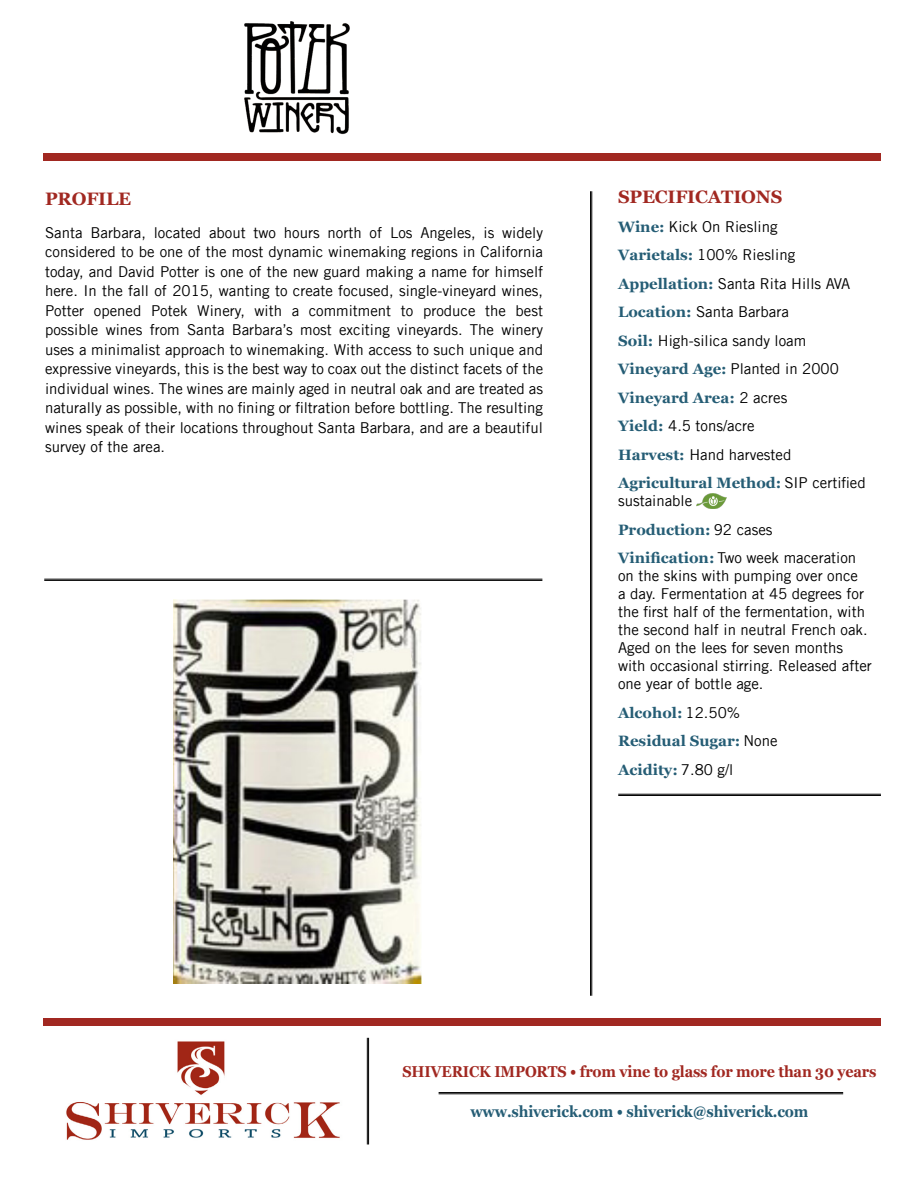
<style>
.page{position:relative;width:918px;height:1188px;background:#fff}
.page>*{position:absolute;margin:0;border:0;box-sizing:border-box;transform-origin:0 0}
.t1{font:700 18px "Georgia";letter-spacing:-.01em;color:#a12821}
.t2{font:700 15.75px "Georgia";letter-spacing:-.01em;color:#a12821;scale:.91 1}
.t3{font:700 15.75px "Georgia";letter-spacing:-.01em;color:#255d75;scale:.91 1}
.t4{font:15px/19.5px "Trade Gothic LT";color:#000}
.t5{font:700 15px/28.5px "Georgia";color:#255d75}
.s1{font-family:"Georgia";font-weight:700;color:#255d75}
.s2{font-family:"Trade Gothic LT";font-weight:400;color:#000}
</style>
<div class="page">
<img style="left:244px;top:21px;width:106px;height:114px">
<img style="left:174px;top:600px;width:248px;height:383px">
<hr style="left:618px;top:794px;width:263px;height:1px;background:#000">
<hr style="left:618px;top:795px;width:263px;height:1px;background:#000">
<hr style="left:439px;top:1092px;width:404px;height:1px;background:#000">
<hr style="left:439px;top:1094px;width:404px;height:1px;background:#000">
<img style="left:696px;top:494px;width:31px;height:14px">
<div style="left:44px;top:153px;width:837px;height:7px;background:#a12821"></div>
<hr style="left:44px;top:579px;width:498px;height:1px;background:#000">
<hr style="left:44px;top:580px;width:498px;height:1px;background:#000">
<div style="left:44px;top:1018px;width:837px;height:7px;background:#a12821"></div>
<img style="left:66px;top:1041px;width:274px;height:99px">
<hr style="left:590px;top:191px;width:1px;height:805px;background:#000">
<hr style="left:592px;top:191px;width:1px;height:805px;background:#000">
<hr style="left:367px;top:1038px;width:1px;height:106px;background:#000">
<hr style="left:368px;top:1038px;width:1px;height:106px;background:#000">
<p class="t1" style="left:45px;top:185px;width:88px">PROFILE</p>
<p class="t4" style="left:45px;top:223px;width:500px;text-align:justify">Santa Barbara, located about two hours north of Los Angeles, is widely considered to be one of the most dynamic winemaking regions in California today, and David Potter is one of the new guard making a name for himself here. In the fall of 2015, wanting to create focused, single-vineyard wines, Potter opened Potek Winery, with a commitment to produce the best possible wines from Santa Barbara’s most exciting vineyards. The winery uses a minimalist approach to winemaking. With access to such unique and expressive vineyards, this is the best way to coax out the distinct facets of the individual wines. The wines are mainly aged in neutral oak and are treated as naturally as possible, with no fining or filtration before bottling. The resulting wines speak of their locations throughout Santa Barbara, and are a beautiful survey of the area.</p>
<p class="t1" style="left:618px;top:184px;width:166px">SPECIFICATIONS</p>
<p class="t4" style="left:618px;top:212px;width:234px;line-height:28.5px"><span class="s1">Wine:</span> Kick On Riesling<br><span class="s1">Varietals:</span> 100% Riesling<br><span class="s1">Appellation:</span> Santa Rita Hills AVA<br><span class="s1">Location:</span> Santa Barbara<br><span class="s1">Soil:</span> High-silica sandy loam<br><span class="s1">Vineyard Age:</span> Planted in 2000</p>
<p class="t5" style="left:618px;top:383px;width:171px">Vineyard Area: <span class="s2">2 acres</span></p>
<p class="t4" style="left:618px;top:412px;width:175px;line-height:28.5px"><span class="s1">Yield:</span> 4.5 tons/acre<br><span class="s1">Harvest:</span> Hand harvested</p>
<p class="t5" style="left:618px;top:468px;width:249px">Agricultural Method: <span class="s2">SIP certified</span></p>
<p class="t4" style="left:618px;top:491px;width:76px">sustainable</p>
<p class="t5" style="left:618px;top:515px;width:156px">Production: <span class="s2">92 cases</span></p>
<p class="t4" style="left:618px;top:549px;width:255px;line-height:18px"><span class="s1">Vinification:</span> Two week maceration on the skins with pumping over once<br>a day. Fermentation at 45 degrees for the first half of the fermentation, with the second half in neutral French oak.<br>Aged on the lees for seven months with occasional stirring. Released after one year of bottle age.</p>
<p class="t5" style="left:618px;top:698px;width:161px">Alcohol: <span class="s2">12.50%<br></span>Residual Sugar: <span class="s2">None<br></span>Acidity: <span class="s2">7.80 g/l</span></p>
<p class="t2" style="left:402px;top:1060px;width:523px">SHIVERICK IMPORTS • from vine to glass for more than 30 years</p>
<p class="t3" style="left:470px;top:1100px;width:373px">www.shiverick.com • shiverick@shiverick.com</p>
</div>
